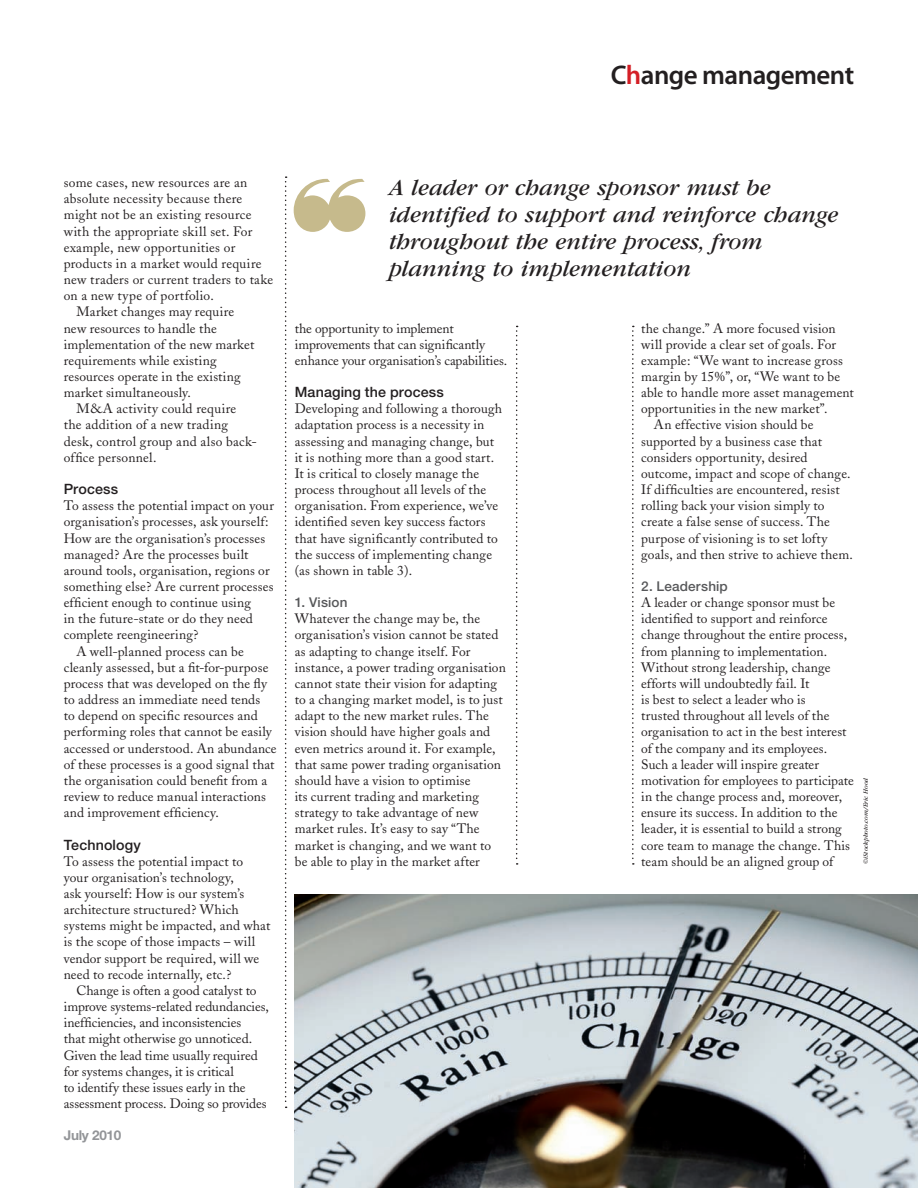
<style>
.page{position:relative;width:918px;height:1188px;background:#fff}
.page>*{position:absolute;margin:0;border:0;box-sizing:border-box;transform-origin:0 0}
.t1{font:600 27px "Myriad Pro";letter-spacing:-.02em;color:#231f20}
.t2{font:italic 24px/27px "Garamond";color:#231f20}
.t3{font:500 14.25px "Helvetica Neue LT";letter-spacing:.01em;color:#231f20}
.t4{font:13.5px/16.2px "Adobe Caslon";letter-spacing:.01em;color:#231f20}
.t5{font:500 13.5px "Helvetica Neue LT";letter-spacing:.015em;color:#57585a}
.t6{font:700 13.5px "Helvetica Neue LT";letter-spacing:-.02em;color:#939598}
.t7{font:italic 6.75px "Garamond";color:#231f20}
.s1{color:#d41f26}
</style>
<div class="page">
<svg style="left:285px;top:176px;width:2px;height:932px"></svg>
<svg style="left:632px;top:326px;width:2px;height:539px"></svg>
<svg style="left:516px;top:326px;width:2px;height:539px"></svg>
<svg style="left:294px;top:179px;width:71px;height:53px"></svg>
<img style="left:294px;top:895px;width:624px;height:293px">
<h1 class="t1" style="left:611px;top:58px;width:245px">C<span class="s1">h</span>ange management</h1>
<p class="t4" style="left:64px;top:175px;width:185px">some cases, new resources are an</p>
<p class="t4" style="left:64px;top:191px;width:180px">absolute necessity because there</p>
<p class="t4" style="left:64px;top:207px;width:189px">might not be an existing resource</p>
<p class="t4" style="left:64px;top:223px;width:190px">with the appropriate skill set. For</p>
<p class="t4" style="left:64px;top:239px;width:173px">example, new opportunities or</p>
<p class="t4" style="left:64px;top:255px;width:199px">products in a market would require</p>
<p class="t4" style="left:64px;top:272px;width:211px">new traders or current traders to take</p>
<p class="t4" style="left:64px;top:288px;width:152px">on a new type of portfolio.</p>
<p class="t4" style="left:77px;top:304px;width:159px">Market changes may require</p>
<p class="t4" style="left:64px;top:320px;width:154px">new resources to handle the</p>
<p class="t4" style="left:64px;top:336px;width:192px">implementation of the new market</p>
<p class="t4" style="left:64px;top:352px;width:154px">requirements while existing</p>
<p class="t4" style="left:64px;top:368px;width:178px">resources operate in the existing</p>
<p class="t4" style="left:64px;top:385px;width:129px">market simultaneously.</p>
<p class="t4" style="left:77px;top:401px;width:161px">M&amp;A activity could require</p>
<p class="t4" style="left:64px;top:417px;width:166px">the addition of a new trading</p>
<p class="t4" style="left:64px;top:433px;width:195px">desk, control group and also back-</p>
<p class="t4" style="left:64px;top:449px;width:94px">office personnel.</p>
<p class="t3" style="left:64px;top:481px;width:56px">Process</p>
<p class="t4" style="left:64px;top:498px;width:212px">To assess the potential impact on your</p>
<p class="t4" style="left:64px;top:514px;width:206px">organisation’s processes, ask yourself:</p>
<p class="t4" style="left:64px;top:530px;width:203px">How are the organisation’s processes</p>
<p class="t4" style="left:64px;top:546px;width:186px">managed? Are the processes built</p>
<p class="t4" style="left:64px;top:562px;width:207px">around tools, organisation, regions or</p>
<p class="t4" style="left:64px;top:579px;width:211px">something else? Are current processes</p>
<p class="t4" style="left:64px;top:595px;width:189px">efficient enough to continue using</p>
<p class="t4" style="left:64px;top:611px;width:191px">in the future-state or do they need</p>
<p class="t4" style="left:64px;top:627px;width:136px">complete reengineering?</p>
<p class="t4" style="left:77px;top:643px;width:169px">A well-planned process can be</p>
<p class="t4" style="left:64px;top:659px;width:206px">cleanly assessed, but a fit-for-purpose</p>
<p class="t4" style="left:64px;top:675px;width:205px">process that was developed on the fly</p>
<p class="t4" style="left:64px;top:692px;width:198px">to address an immediate need tends</p>
<p class="t4" style="left:64px;top:708px;width:195px">to depend on specific resources and</p>
<p class="t4" style="left:64px;top:724px;width:210px">performing roles that cannot be easily</p>
<p class="t4" style="left:64px;top:740px;width:214px">accessed or understood. An abundance</p>
<p class="t4" style="left:64px;top:756px;width:212px">of these processes is a good signal that</p>
<p class="t4" style="left:64px;top:772px;width:205px">the organisation could benefit from a</p>
<p class="t4" style="left:64px;top:789px;width:204px">review to reduce manual interactions</p>
<p class="t4" style="left:64px;top:805px;width:157px">and improvement efficiency.</p>
<p class="t3" style="left:64px;top:836px;width:79px">Technology</p>
<p class="t4" style="left:64px;top:853px;width:208px">To assess the potential impact to your organisation’s technology,<br>ask yourself: How is our system’s architecture structured? Which systems might be impacted, and what is the scope of those impacts – will vendor support be required, will we need to recode internally, etc.?</p>
<p class="t4" style="left:64px;top:982px;width:207px;text-indent:13px">Change is often a good catalyst to improve systems-related redundancies, inefficiencies, and inconsistencies<br>that might otherwise go unnoticed.<br>Given the lead time usually required for systems changes, it is critical<br>to identify these issues early in the assessment process. Doing so provides</p>
<p class="t6" style="left:64px;top:1127px;width:59px">July 2010</p>
<h2 class="t2" style="left:389px;top:174px;width:451px">A leader or change sponsor must be identified to support and reinforce change throughout the entire process, from planning to implementation</h2>
<p class="t4" style="left:295px;top:320px;width:214px">the opportunity to implement improvements that can significantly enhance your organisation’s capabilities.</p>
<p class="t3" style="left:295px;top:384px;width:151px">Managing the process</p>
<p class="t4" style="left:295px;top:401px;width:209px">Developing and following a thorough adaptation process is a necessity in assessing and managing change, but it is nothing more than a good start.<br>It is critical to closely manage the process throughout all levels of the organisation. From experience, we’ve identified seven key success factors that have significantly contributed to the success of implementing change (as shown in table 3).</p>
<p class="t5" style="left:295px;top:594px;width:54px">1. Vision</p>
<p class="t4" style="left:295px;top:611px;width:213px">Whatever the change may be, the organisation’s vision cannot be stated as adapting to change itself. For instance, a power trading organisation cannot state their vision for adapting to a changing market model, is to just adapt to the new market rules. The vision should have higher goals and even metrics around it. For example, that same power trading organisation should have a vision to optimise<br>its current trading and marketing strategy to take advantage of new market rules. It’s easy to say “The market is changing, and we want to be able to play in the market after</p>
<p class="t4" style="left:641px;top:320px;width:196px">the change.” A more focused vision</p>
<p class="t4" style="left:641px;top:336px;width:196px">will provide a clear set of goals. For</p>
<p class="t4" style="left:641px;top:352px;width:203px">example: “We want to increase gross</p>
<p class="t4" style="left:641px;top:368px;width:201px">margin by 15%”, or, “We want to be</p>
<p class="t4" style="left:641px;top:385px;width:214px">able to handle more asset management</p>
<p class="t4" style="left:641px;top:401px;width:188px">opportunities in the new market”.</p>
<p class="t4" style="left:654px;top:417px;width:161px">An effective vision should be</p>
<p class="t4" style="left:641px;top:433px;width:182px">supported by a business case that</p>
<p class="t4" style="left:641px;top:449px;width:168px">considers opportunity, desired</p>
<p class="t4" style="left:641px;top:465px;width:211px">outcome, impact and scope of change.</p>
<p class="t4" style="left:641px;top:482px;width:200px">If difficulties are encountered, resist</p>
<p class="t4" style="left:641px;top:498px;width:185px">rolling back your vision simply to</p>
<p class="t4" style="left:641px;top:514px;width:190px">create a false sense of success. The</p>
<p class="t4" style="left:641px;top:530px;width:188px">purpose of visioning is to set lofty</p>
<p class="t4" style="left:641px;top:546px;width:213px">goals, and then strive to achieve them.</p>
<p class="t5" style="left:641px;top:578px;width:88px">2. Leadership</p>
<p class="t4" style="left:641px;top:595px;width:214px">A leader or change sponsor must be identified to support and reinforce change throughout the entire process, from planning to implementation.<br>Without strong leadership, change efforts will undoubtedly fail. It<br>is best to select a leader who is<br>trusted throughout all levels of the organisation to act in the best interest of the company and its employees.<br>Such a leader will inspire greater motivation for employees to participate in the change process and, moreover, ensure its success. In addition to the leader, it is essential to build a strong core team to manage the change. This team should be an aligned group of</p>
<p class="t7" style="left:862px;top:864px;width:88px;rotate:-90deg">©iStockphoto.com/Eric Hood</p>
</div>
